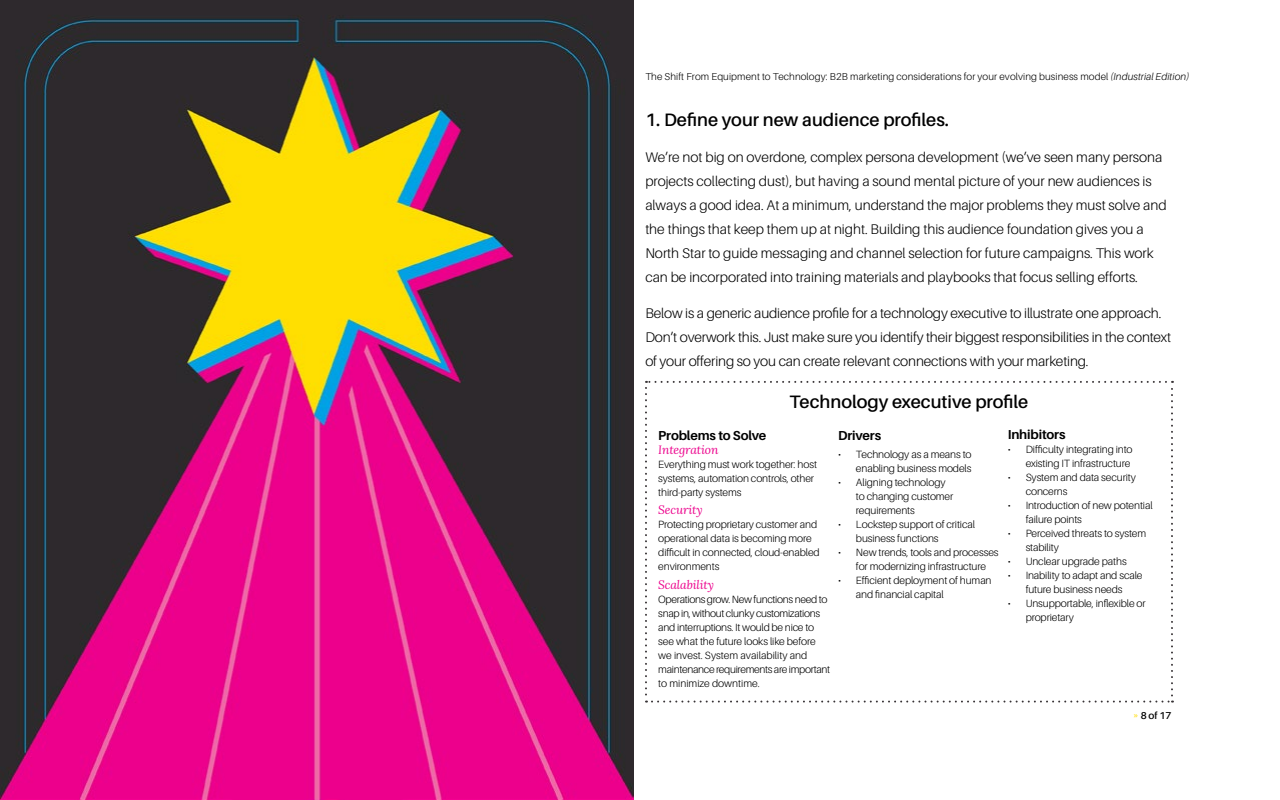
<style>
.page{position:relative;width:1280px;height:800px;background:#fff}
.page>*{position:absolute;margin:0;border:0;box-sizing:border-box;transform-origin:0 0}
.t1{font:600 18px "Aileron";color:#000}
.t2{font:300 14px/24px "Aileron";color:#000}
.t3{font:700 13px "Aileron";letter-spacing:-.01em;color:#000}
.t4{font:italic 12px "Lora";letter-spacing:-.01em;color:#ec008c}
.t5{font:300 10.5px/14px "Aileron";letter-spacing:-.01em;color:#000}
.t6{font:300 10.5px/14px "Aileron";letter-spacing:-.03em;color:#000}
.t7{font:300 10px "Aileron";letter-spacing:.01em;color:#000}
.t8{font:600 10px "Aileron";color:#000}
.s1{font-style:italic}
.s2{font-size:9px;color:#fd0}
</style>
<div class="page">
<img style="left:1px;top:0;width:632px;height:799px">
<svg style="left:645px;top:381px;width:528px;height:322px"></svg>
<p class="t7" style="left:645px;top:71px;width:545px">The Shift From Equipment to Technology: B2B marketing considerations for your evolving business model <span class="s1">(Industrial Edition)</span></p>
<h1 class="t1" style="left:645px;top:110px;width:305px">1. Define your new audience profiles.</h1>
<p class="t2" style="left:645px;top:146px;width:523px">We’re not big on overdone, complex persona development (we’ve seen many persona projects collecting dust), but having a sound mental picture of your new audiences is always a good idea. At a minimum, understand the major problems they must solve and the things that keep them up at night. Building this audience foundation gives you a North Star to guide messaging and channel selection for future campaigns. This work can be incorporated into training materials and playbooks that focus selling efforts.</p>
<p class="t2" style="left:645px;top:302px;width:527px">Below is a generic audience profile for a technology executive to illustrate one approach.<br>Don’t overwork this. Just make sure you identify their biggest responsibilities in the context of your offering so you can create relevant connections with your marketing.</p>
<h1 class="t1" style="left:790px;top:392px;width:240px">Technology executive profile</h1>
<p class="t3" style="left:658px;top:428px;width:110px">Problems to Solve</p>
<p class="t4" style="left:658px;top:441px;width:62px">Integration</p>
<p class="t5" style="left:658px;top:457px;width:160px">Everything must work together: host systems, automation controls, other third-party systems</p>
<p class="t4" style="left:658px;top:502px;width:46px">Security</p>
<p class="t5" style="left:658px;top:518px;width:163px">Protecting proprietary customer and operational data is becoming more difficult in connected, cloud-enabled environments</p>
<p class="t4" style="left:658px;top:576px;width:57px">Scalability</p>
<p class="t6" style="left:658px;top:592px;width:173px">Operations grow. New functions need to snap in, without clunky customizations and interruptions. It would be nice to see what the future looks like before we invest. System availability and maintenance requirements are important to minimize downtime.</p>
<p class="t3" style="left:838px;top:428px;width:45px">Drivers</p>
<p class="t5" style="left:838px;top:447px;width:135px;text-align:right">• Technology as a means to enabling business models</p>
<p class="t5" style="left:856px;top:475px;width:99px;text-indent:-18px">• Aligning technology to changing customer requirements</p>
<p class="t5" style="left:856px;top:517px;width:121px;text-indent:-18px">• Lockstep support of critical business functions</p>
<p class="t5" style="left:838px;top:545px;width:162px;text-align:center">• New trends, tools and processes for modernizing infrastructure</p>
<p class="t5" style="left:856px;top:573px;width:137px;text-indent:-18px">• Efficient deployment of human and financial capital</p>
<p class="t3" style="left:1008px;top:427px;width:59px">Inhibitors</p>
<p class="t5" style="left:1008px;top:443px;width:126px;text-align:right">• Difficulty integrating into existing IT infrastructure</p>
<p class="t5" style="left:1026px;top:471px;width:112px;text-indent:-18px">• System and data security concerns</p>
<p class="t5" style="left:1026px;top:499px;width:128px;text-indent:-18px">• Introduction of new potential failure points</p>
<p class="t5" style="left:1026px;top:527px;width:122px;text-indent:-18px">• Perceived threats to system stability</p>
<p class="t5" style="left:1008px;top:554px;width:121px">• Unclear upgrade paths</p>
<p class="t5" style="left:1008px;top:568px;width:136px;text-align:center">• Inability to adapt and scale future business needs</p>
<p class="t5" style="left:1026px;top:596px;width:122px;text-indent:-18px">• Unsupportable, inflexible or proprietary</p>
<p class="t8" style="left:1134px;top:710px;width:39px"><span class="s2">»</span> 8 of 17</p>
</div>
